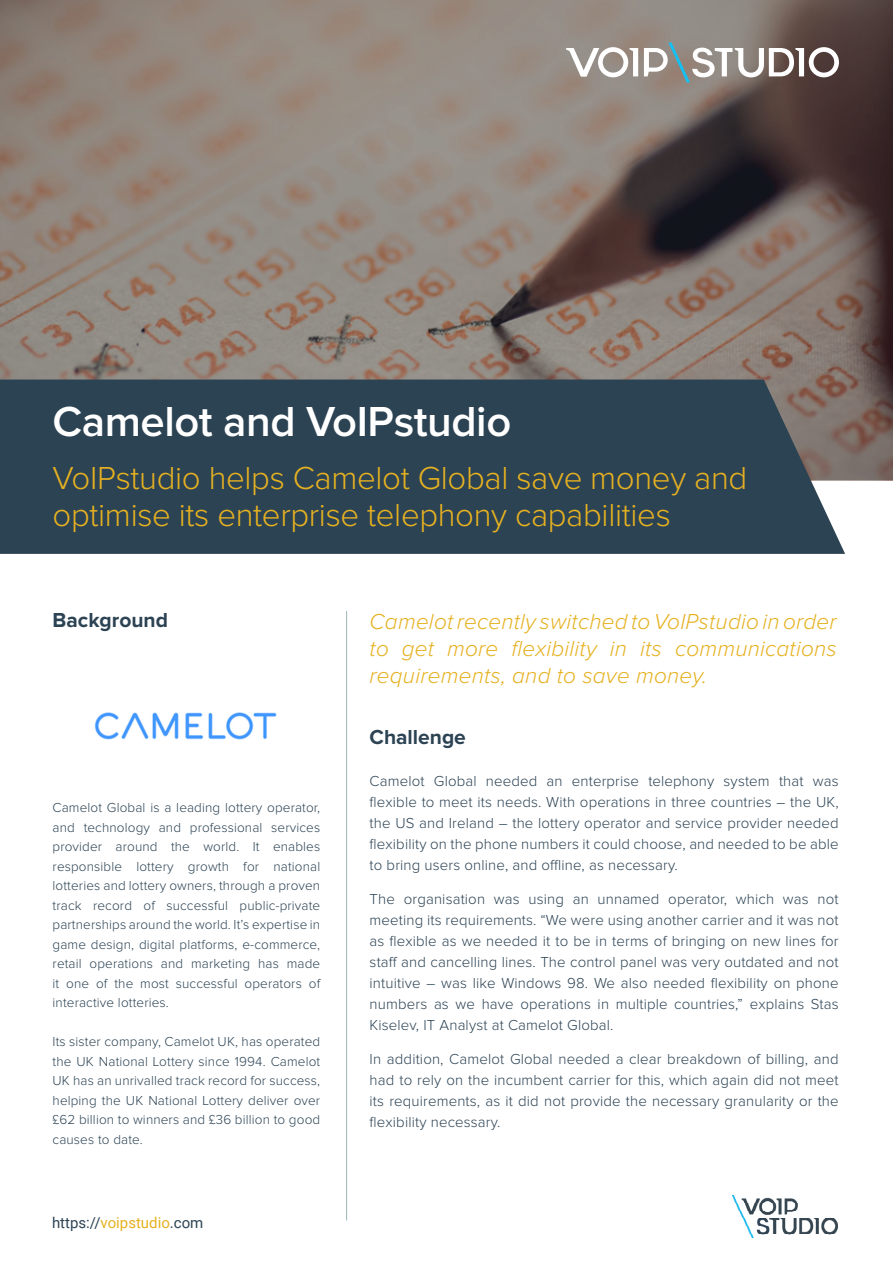
<style>
.page{position:relative;width:893px;height:1263px;background:#fff}
.page>*{position:absolute;margin:0;border:0;box-sizing:border-box;transform-origin:0 0}
.t1{font:600 43.5px "Proxima Nova";letter-spacing:-.01em;color:#fff}
.t2{font:300 33px/37.5px "Proxima Nova";letter-spacing:-.01em;color:#e6b120}
.t3{font:italic 300 22.5px/27px "Proxima Nova";letter-spacing:.01em;color:#e6b120;text-align:justify}
.t4{font:700 21px "Proxima Nova";color:#2c4354}
.t5{font:300 15px/21px "Proxima Nova";letter-spacing:.01em;color:#2c4354;text-align:justify}
.t6{font:15px "Roboto";color:#2c4354}
.t7{font:300 13.5px/19.5px "Proxima Nova";letter-spacing:.01em;color:#2c4354;text-align:justify}
.s1{color:#e6b120}
</style>
<div class="page">
<svg style="left:0;top:0;width:893px;height:480px;background:#847770"></svg>
<div style="left:0;top:379px;width:845px;height:175px;background:#2c4354"></div>
<svg style="left:566px;top:47px;width:72px;height:30px"></svg>
<svg style="left:644px;top:43px;width:195px;height:40px"></svg>
<hr style="left:346px;top:611px;width:1px;height:609px;background:#9cb4b7">
<img style="left:732px;top:1196px;width:105px;height:42px">
<img style="left:94px;top:712px;width:183px;height:28px">
<p class="t1" style="left:53px;top:402px;width:460px">Camelot and VoIPstudio</p>
<p class="t2" style="left:53px;top:460px;width:696px">VoIPstudio helps Camelot Global save money and optimise its enterprise telephony capabilities</p>
<p class="t4" style="left:53px;top:610px;width:117px">Background</p>
<p class="t7" style="left:53px;top:798px;width:269px">Camelot Global is a leading lottery operator, and technology and professional services provider around the world. It enables responsible lottery growth for national lotteries and lottery owners, through a proven track record of successful public-private partnerships around the world. It’s expertise in game design, digital platforms, e-commerce, retail operations and marketing has made it one of the most successful operators of interactive lotteries.</p>
<p class="t7" style="left:53px;top:1032px;width:269px">Its sister company, Camelot UK, has operated the UK National Lottery since 1994. Camelot UK has an unrivalled track record for success, helping the UK National Lottery deliver over £62 billion to winners and £36 billion to good causes to date.</p>
<p class="t6" style="left:52px;top:1212px;width:153px">https://<span class="s1">voipstudio</span>.com</p>
<p class="t3" style="left:370px;top:609px;width:469px">Camelot recently switched to VoIPstudio in order to get more flexibility in its communications requirements, and to save money.</p>
<p class="t4" style="left:370px;top:727px;width:98px">Challenge</p>
<p class="t5" style="left:370px;top:771px;width:471px">Camelot Global needed an enterprise telephony system that was flexible to meet its needs. With operations in three countries – the UK, the US and Ireland – the lottery operator and service provider needed flexibility on the phone numbers it could choose, and needed to be able to bring users online, and offline, as necessary.</p>
<p class="t5" style="left:370px;top:889px;width:471px">The organisation was using an unnamed operator, which was not meeting its requirements. “We were using another carrier and it was not as flexible as we needed it to be in terms of bringing on new lines for staff and cancelling lines. The control panel was very outdated and not intuitive – was like Windows 98. We also needed flexibility on phone numbers as we have operations in multiple countries,” explains Stas Kiselev, IT Analyst at Camelot Global.</p>
<p class="t5" style="left:370px;top:1049px;width:471px">In addition, Camelot Global needed a clear breakdown of billing, and had to rely on the incumbent carrier for this, which again did not meet its requirements, as it did not provide the necessary granularity or the flexibility necessary.</p>
</div>
